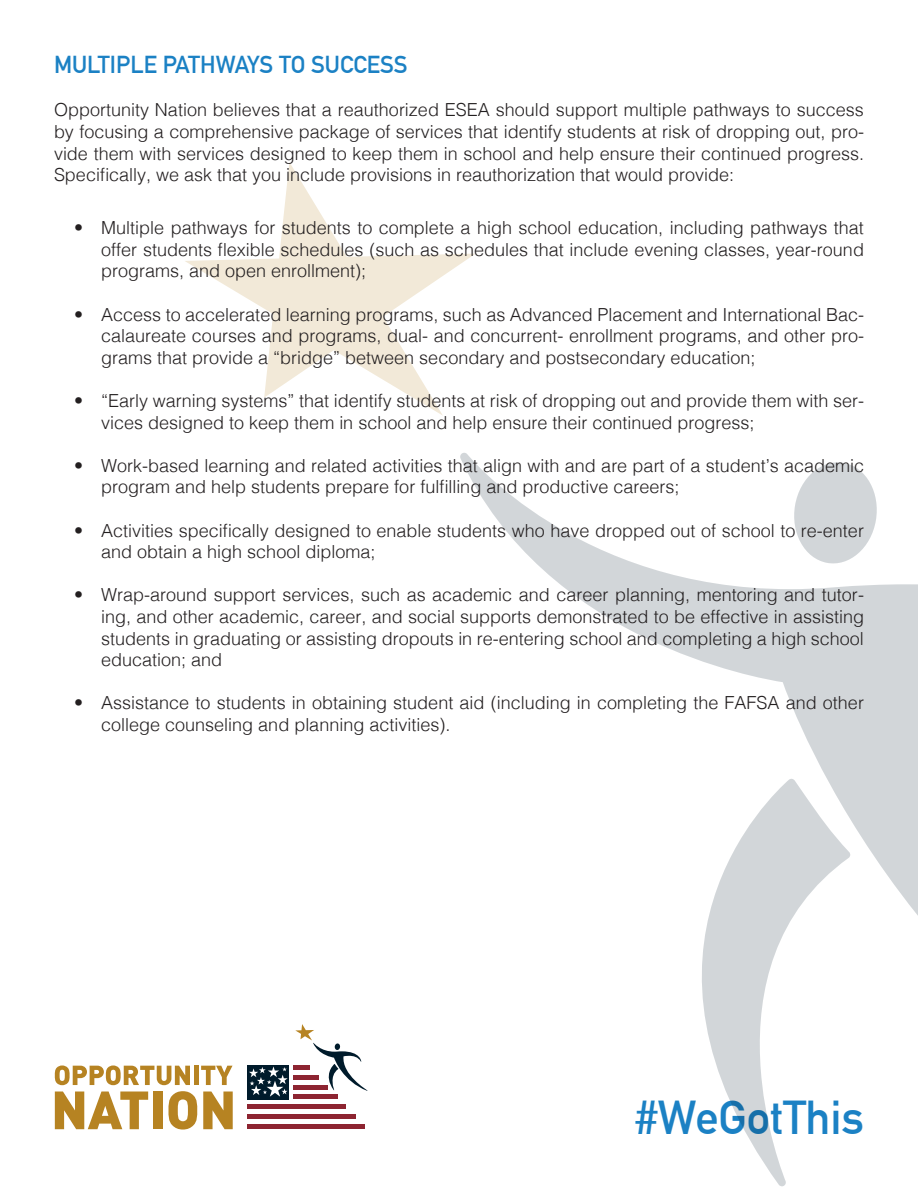
<style>
.page{position:relative;width:918px;height:1188px;background:#fff}
.page>*{position:absolute;margin:0;border:0;box-sizing:border-box;transform-origin:0 0}
.t1{font:700 46.5px "DIN Alternate";color:#1b81c4}
.t2{font:700 24px "DIN Alternate";color:#1b81c4}
.t3{font:300 18px/21.6px "Helvetica";color:#231f20;text-align:justify}
</style>
<div class="page">
<svg style="left:55px;top:1066px;width:135px;height:19px"></svg>
<div style="left:194px;top:1066px;width:5px;height:19px;background:#b68322"></div>
<svg style="left:201px;top:1066px;width:32px;height:19px"></svg>
<svg style="left:55px;top:1092px;width:93px;height:37px"></svg>
<div style="left:153px;top:1092px;width:9px;height:37px;background:#b68322"></div>
<svg style="left:168px;top:1091px;width:29px;height:39px"></svg>
<svg style="left:203px;top:1092px;width:30px;height:37px"></svg>
<div style="left:293px;top:1065px;width:16px;height:5px;background:#8d2431"></div>
<div style="left:293px;top:1075px;width:25px;height:5px;background:#8d2431"></div>
<div style="left:293px;top:1085px;width:35px;height:5px;background:#8d2431"></div>
<div style="left:293px;top:1094px;width:44px;height:5px;background:#8d2431"></div>
<div style="left:248px;top:1104px;width:98px;height:5px;background:#8d2431"></div>
<div style="left:248px;top:1114px;width:108px;height:5px;background:#8d2431"></div>
<div style="left:248px;top:1124px;width:117px;height:5px;background:#8d2431"></div>
<div style="left:247px;top:1065px;width:42px;height:34px;background:#001b2b"></div>
<svg style="left:295px;top:1024px;width:72px;height:67px"></svg>
<svg style="left:334px;top:1043px;width:6px;height:7px"></svg>
<svg style="left:249px;top:1066px;width:39px;height:31px"></svg>
<svg style="left:185px;top:162px;width:290px;height:253px"></svg>
<svg style="left:460px;top:453px;width:458px;height:734px"></svg>
<svg style="left:790px;top:459px;width:91px;height:108px"></svg>
<p class="t2" style="left:54px;top:46px;width:355px">MULTIPLE PATHWAYS TO SUCCESS</p>
<p class="t3" style="left:54px;top:98px;width:812px">Opportunity Nation believes that a reauthorized ESEA should support multiple pathways to success by focusing a comprehensive package of services that identify students at risk of dropping out, pro&shy;vide them with services designed to keep them in school and help ensure their continued progress.<br>Specifically, we ask that you include provisions in reauthorization that would provide:</p>
<p class="t3" style="left:101px;top:216px;width:764px;text-indent:-27px">• Multiple pathways for students to complete a high school education, including pathways that offer students flexible schedules (such as schedules that include evening classes, year-round programs, and open enrollment);</p>
<p class="t3" style="left:101px;top:302px;width:764px;text-indent:-27px">• Access to accelerated learning programs, such as Advanced Placement and International Bac&shy;calaureate courses and programs, dual- and concurrent- enrollment programs, and other pro&shy;grams that provide a “bridge” between secondary and postsecondary education;</p>
<p class="t3" style="left:101px;top:389px;width:764px;text-indent:-27px">• “Early warning systems” that identify students at risk of dropping out and provide them with ser&shy;vices designed to keep them in school and help ensure their continued progress;</p>
<p class="t3" style="left:101px;top:453px;width:764px;text-indent:-27px">• Work-based learning and related activities that align with and are part of a student’s academic program and help students prepare for fulfilling and productive careers;</p>
<p class="t3" style="left:101px;top:518px;width:764px;text-indent:-27px">• Activities specifically designed to enable students who have dropped out of school to re-enter and obtain a high school diploma;</p>
<p class="t3" style="left:101px;top:583px;width:764px;text-indent:-27px">• Wrap-around support services, such as academic and career planning, mentoring and tutor&shy;ing, and other academic, career, and social supports demonstrated to be effective in assisting students in graduating or assisting dropouts in re-entering school and completing a high school education; and</p>
<p class="t3" style="left:101px;top:691px;width:764px;text-indent:-27px">• Assistance to students in obtaining student aid (including in completing the FAFSA and other college counseling and planning activities).</p>
<h1 class="t1" style="left:636px;top:1082px;width:230px">#WeGotThis</h1>
</div>
